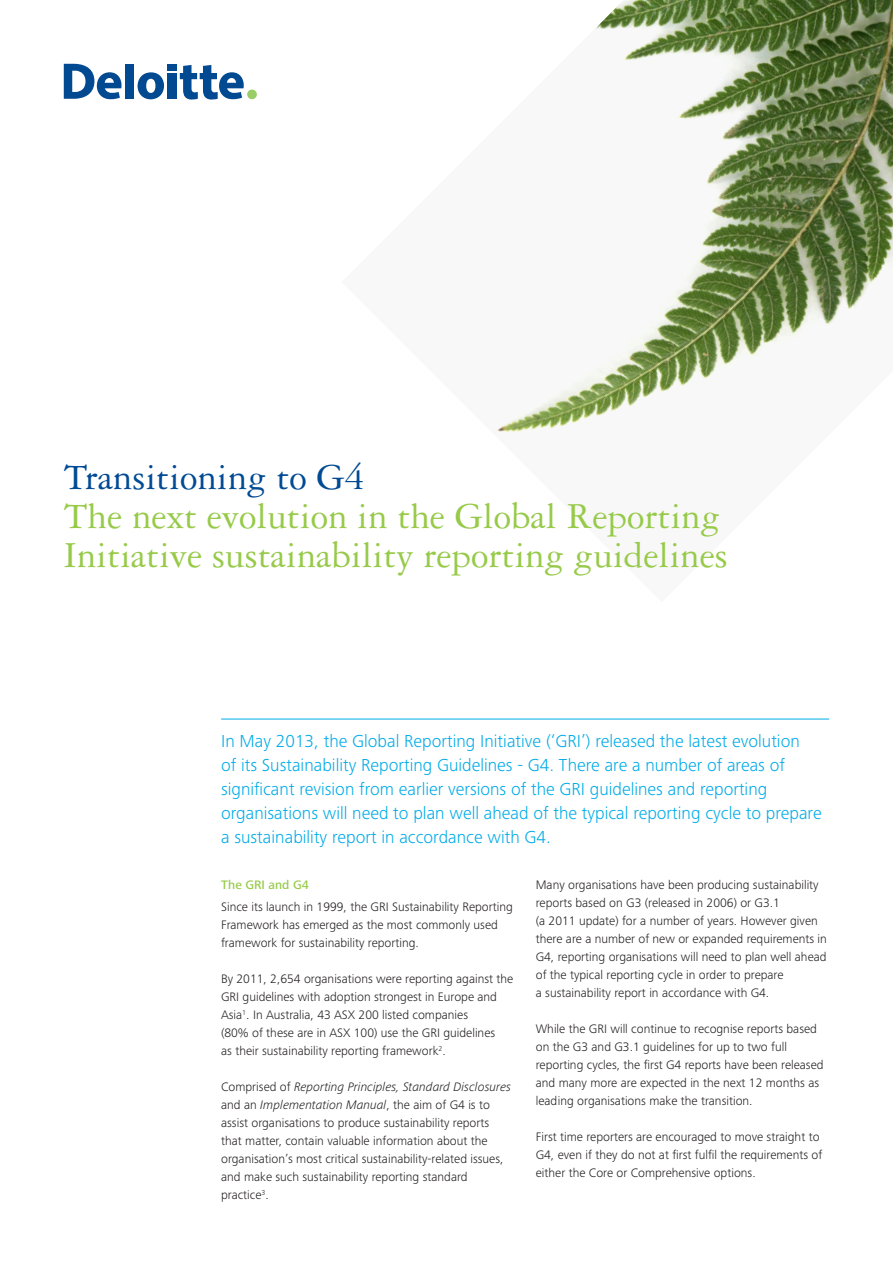
<style>
.page{position:relative;width:893px;height:1263px;background:#fff}
.page>*{position:absolute;margin:0;border:0;box-sizing:border-box;transform-origin:0 0}
.t1{font:39px/39px "Garamond 3 LT Std";color:#97ca49}
.t2{font:39px "Garamond 3 LT Std";color:#014a94}
.t3{font:300 18px/24px "Frutiger Next Pro";color:#00abe7}
.t4{font:300 12.75px/18px "Frutiger Next Pro";color:#231f20}
.t5{font:500 12.75px "Frutiger Next Pro";color:#97ca49}
.s1{font-style:italic}
</style>
<div class="page">
<img style="left:497px;top:0;width:396px;height:433px">
<div style="left:247px;top:90px;width:10px;height:9px;background:#99cd65;border-radius:50%"></div>
<svg style="left:138px;top:72px;width:26px;height:27px"></svg>
<div style="left:125px;top:64px;width:9px;height:35px;background:#014990"></div>
<div style="left:168px;top:73px;width:9px;height:26px;background:#014990"></div>
<div style="left:168px;top:64px;width:9px;height:7px;background:#014990"></div>
<svg style="left:64px;top:64px;width:57px;height:35px"></svg>
<svg style="left:180px;top:65px;width:64px;height:35px"></svg>
<hr style="left:221px;top:719px;width:608px;height:1px;background:#00abe7">
<p class="t2" style="left:64px;top:456px;width:302px">Transitioning to G4</p>
<p class="t1" style="left:64px;top:496px;width:666px">The next evolution in the Global Reporting<br>Initiative sustainability reporting guidelines</p>
<p class="t3" style="left:221px;top:729px;width:602px">In May 2013, the Global Reporting Initiative (‘GRI’) released the latest evolution<br>of its Sustainability Reporting Guidelines - G4. There are a number of areas of significant revision from earlier versions of the GRI guidelines and reporting organisations will need to plan well ahead of the typical reporting cycle to prepare a sustainability report in accordance with G4.</p>
<p class="t5" style="left:221px;top:877px;width:89px">The GRI and G4</p>
<p class="t4" style="left:221px;top:898px;width:293px">Since its launch in 1999, the GRI Sustainability Reporting<br>Framework has emerged as the most commonly used framework for sustainability reporting.</p>
<p class="t4" style="left:221px;top:970px;width:294px">By 2011, 2,654 organisations were reporting against the GRI guidelines with adoption strongest in Europe and Asia<sup>1</sup>. In Australia, 43 ASX 200 listed companies<br>(80% of these are in ASX 100) use the GRI guidelines<br>as their sustainability reporting framework<sup>2</sup>.</p>
<p class="t4" style="left:221px;top:1078px;width:291px">Comprised of <span class="s1">Reporting Principles, Standard Disclosures </span>and an <span class="s1">Implementation Manual</span>, the aim of G4 is to assist organisations to produce sustainability reports that matter, contain valuable information about the organisation’s most critical sustainability-related issues, and make such sustainability reporting standard practice<sup>3</sup>.</p>
<p class="t4" style="left:536px;top:876px;width:293px">Many organisations have been producing sustainability reports based on G3 (released in 2006) or G3.1<br>(a 2011 update) for a number of years. However given there are a number of new or expanded requirements in G4, reporting organisations will need to plan well ahead of the typical reporting cycle in order to prepare<br>a sustainability report in accordance with G4.</p>
<p class="t4" style="left:536px;top:1020px;width:289px">While the GRI will continue to recognise reports based on the G3 and G3.1 guidelines for up to two full reporting cycles, the first G4 reports have been released and many more are expected in the next 12 months as leading organisations make the transition.</p>
<p class="t4" style="left:536px;top:1128px;width:288px">First time reporters are encouraged to move straight to<br>G4, even if they do not at first fulfil the requirements of either the Core or Comprehensive options.</p>
</div>
